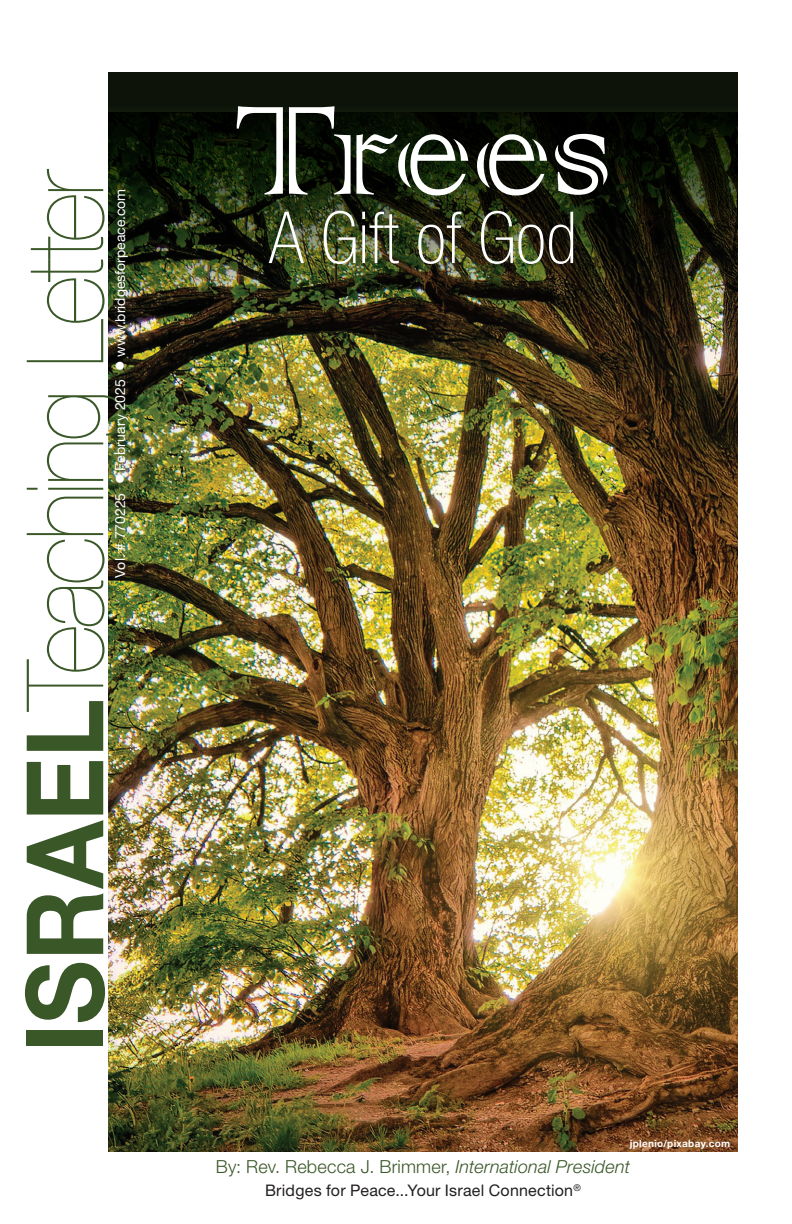
<style>
.page{position:relative;width:792px;height:1224px;background:#fff}
.page>*{position:absolute;margin:0;border:0;box-sizing:border-box;transform-origin:0 0}
.t1{font:168px "Colonna";letter-spacing:-.01em;color:#fff}
.t2{font:200 107.2px "Helvetica Neue LT Std";letter-spacing:-.04em;color:#3a5728;scale:.92 1}
.t3{font:100 condensed 72px "Helvetica Neue LT Std";color:#fff}
.t4{font:300 18px "Helvetica Neue LT Std";letter-spacing:.01em;color:#3a5728}
.t5{font:16px "Helvetica Neue LT Std";letter-spacing:.015em;color:#231f20}
.t6{font:14px "Helvetica Neue LT Std";color:#fff}
.t7{font:700 10px "Helvetica Neue LT Std";letter-spacing:.03em;color:#fff}
.s1{font-weight:700}
.s2{font-style:italic}
</style>
<div class="page">
<img style="left:108px;top:315px;width:630px;height:837px">
<img style="left:108px;top:72px;width:630px;height:243px">
<h2 class="t2" style="left:3px;top:1053px;width:962px;rotate:-90deg"><span class="s1">ISRAEL</span>Teaching Letter</h2>
<p class="t6" style="left:112px;top:578px;width:391px;rotate:-90deg">Vol. # 770225 ● February 2025 ● www.bridgesforpeace.com</p>
<h1 class="t1" style="left:234px;top:40px;width:380px">Trees</h1>
<h3 class="t3" style="left:269px;top:197px;width:309px">A Gift of God</h3>
<p class="t7" style="left:630px;top:1137px;width:102px">jplenio/pixabay.com</p>
<p class="t4" style="left:216px;top:1156px;width:416px">By: Rev. Rebecca J. Brimmer, <span class="s2">International President</span></p>
<p class="t5" style="left:265px;top:1181px;width:317px">Bridges for Peace...Your Israel Connection<sup>®</sup></p>
</div>
